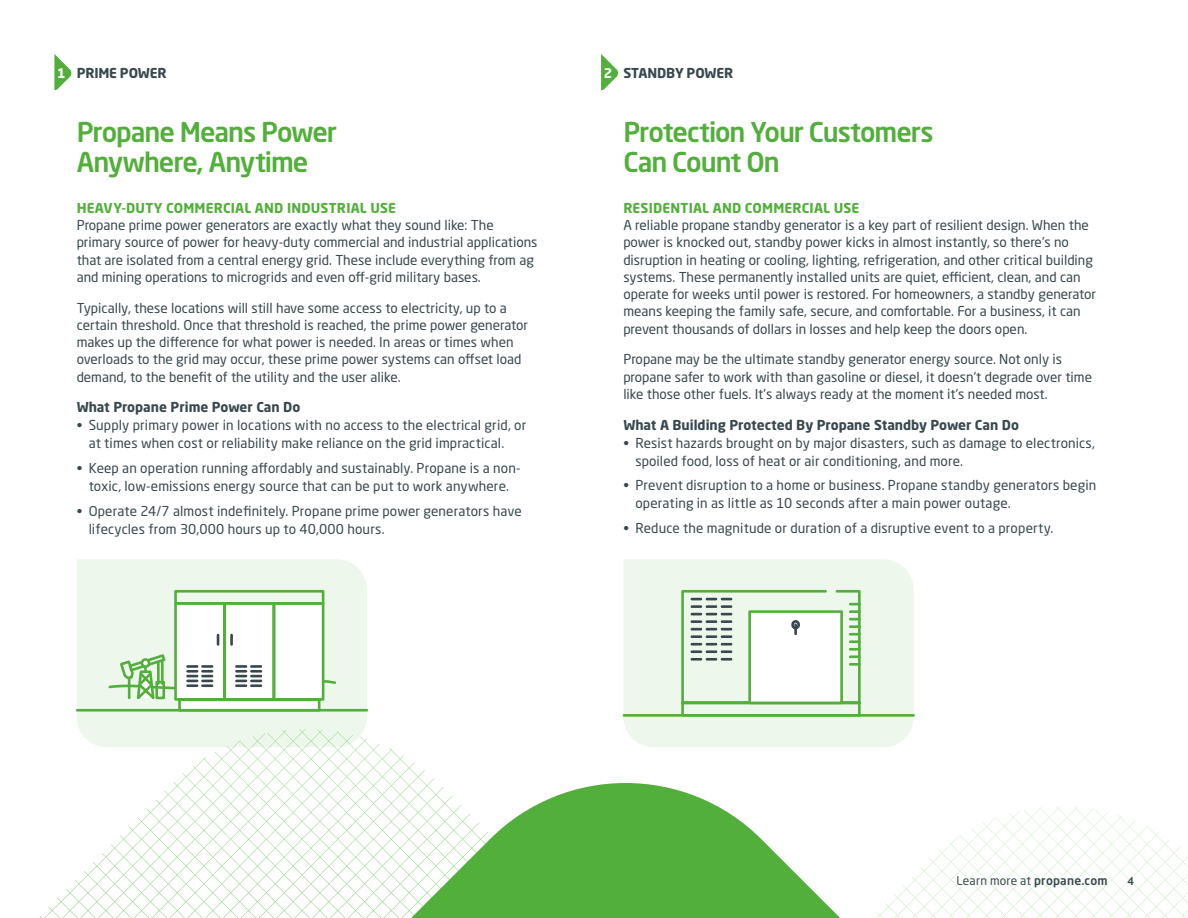
<style>
.page{position:relative;width:1188px;height:918px;background:#fff}
.page>*{position:absolute;margin:0;border:0;box-sizing:border-box;transform-origin:0 0}
.Headline{font:500 27px/30px "Neo Sans W1 G";letter-spacing:-.04em;color:#53af3b}
.Body_Copy{font:13.5px/17.2px "Neo Sans W1 G";color:#38484e}
.Body_Copy-2{font:700 13.5px "Neo Sans W1 G";color:#38484e}
.Bold_Sub-Head{font:700 13.5px "Neo Sans W1 G";letter-spacing:.015em;color:#53af3b}
.Bold_Sub-Head-2{font:700 13.5px "Neo Sans W1 G";letter-spacing:-.01em;color:#38484e}
.Headline-2{font:700 13.2px "Neo Sans W1 G";color:#fff}
.t1{font:12px "Neo Sans W1 G";letter-spacing:.015em;color:#38484e}
.t2{font:500 10.5px "Neo Sans W1 G";color:#38484e}
.s1{font-weight:500}
</style>
<div class="page">
<div style="left:623px;top:559px;width:291px;height:188px;background:#eef7eb"></div>
<div style="left:77px;top:559px;width:290px;height:170px;background:#eef7eb"></div>
<svg style="left:680px;top:589px;width:182px;height:129px"></svg>
<hr style="left:624px;top:714px;width:290px;height:3px;background:#53af3b">
<div style="left:174px;top:590px;width:150px;height:15px;border:3px solid #53af3b"></div>
<hr style="left:77px;top:709px;width:290px;height:3px;background:#53af3b">
<svg style="left:107px;top:601px;width:231px;height:112px"></svg>
<svg style="left:54px;top:54px;width:18px;height:36px"></svg>
<svg style="left:601px;top:54px;width:18px;height:36px"></svg>
<svg style="left:44px;top:729px;width:371px;height:189px"></svg>
<svg style="left:1108px;top:814px;width:80px;height:104px"></svg>
<svg style="left:143px;top:764px;width:965px;height:154px"></svg>
<p class="Bold_Sub-Head-2" style="left:77px;top:64px;width:91px">PRIME POWER</p>
<p class="Bold_Sub-Head-2" style="left:623px;top:64px;width:111px">STANDBY POWER</p>
<p class="Headline-2" style="left:57px;top:64px;width:10px">1</p>
<p class="Headline-2" style="left:604px;top:64px;width:10px">2</p>
<p class="Headline" style="left:77px;top:117px;width:262px">Propane Means Power<br>Anywhere, Anytime</p>
<p class="Headline" style="left:623px;top:117px;width:312px">Protection Your Customers<br>Can Count On</p>
<p class="Bold_Sub-Head" style="left:77px;top:199px;width:321px">HEAVY-DUTY COMMERCIAL AND INDUSTRIAL USE</p>
<p class="Body_Copy" style="left:77px;top:216px;width:462px">Propane prime power generators are exactly what they sound like: The primary source of power for heavy-duty commercial and industrial applications that are isolated from a central energy grid. These include everything from ag and mining operations to microgrids and even off-grid military bases.</p>
<p class="Body_Copy" style="left:77px;top:299px;width:453px">Typically, these locations will still have some access to electricity, up to a certain threshold. Once that threshold is reached, the prime power generator makes up the difference for what power is needed. In areas or times when overloads to the grid may occur, these prime power systems can offset load demand, to the benefit of the utility and the user alike.</p>
<p class="Body_Copy-2" style="left:77px;top:399px;width:225px">What Propane Prime Power Can Do</p>
<p class="Body_Copy" style="left:89px;top:416px;width:439px;line-height:18px;text-indent:-12px">• Supply primary power in locations with no access to the electrical grid, or at times when cost or reliability make reliance on the grid impractical.</p>
<p class="Body_Copy" style="left:77px;top:459px;width:446px;line-height:18px;text-align:center">• Keep an operation running affordably and sustainably. Propane is a non&shy;toxic, low-emissions energy source that can be put to work anywhere.</p>
<p class="Body_Copy" style="left:89px;top:502px;width:435px;line-height:18px;text-indent:-12px">• Operate 24/7 almost indefinitely. Propane prime power generators have lifecycles from 30,000 hours up to 40,000 hours.</p>
<p class="Bold_Sub-Head" style="left:623px;top:199px;width:238px">RESIDENTIAL AND COMMERCIAL USE</p>
<p class="Body_Copy" style="left:623px;top:216px;width:474px">A reliable propane standby generator is a key part of resilient design. When the power is knocked out, standby power kicks in almost instantly, so there’s no disruption in heating or cooling, lighting, refrigeration, and other critical building systems. These permanently installed units are quiet, efficient, clean, and can operate for weeks until power is restored. For homeowners, a standby generator means keeping the family safe, secure, and comfortable. For a business, it can prevent thousands of dollars in losses and help keep the doors open.</p>
<p class="Body_Copy" style="left:623px;top:351px;width:470px">Propane may be the ultimate standby generator energy source. Not only is propane safer to work with than gasoline or diesel, it doesn’t degrade over time like those other fuels. It’s always ready at the moment it’s needed most.</p>
<p class="Body_Copy-2" style="left:623px;top:416px;width:397px">What A Building Protected By Propane Standby Power Can Do</p>
<p class="Body_Copy" style="left:635px;top:433px;width:461px;line-height:18px;text-indent:-12px">• Resist hazards brought on by major disasters, such as damage to electronics, spoiled food, loss of heat or air conditioning, and more.</p>
<p class="Body_Copy" style="left:635px;top:476px;width:462px;line-height:18px;text-indent:-12px">• Prevent disruption to a home or business. Propane standby generators begin operating in as little as 10 seconds after a main power outage.</p>
<p class="Body_Copy" style="left:623px;top:519px;width:432px">• Reduce the magnitude or duration of a disruptive event to a property.</p>
<p class="t1" style="left:956px;top:873px;width:153px">Learn more at <span class="s1">propane.com</span></p>
<p class="t2" style="left:1127px;top:874px;width:8px">4</p>
</div>
